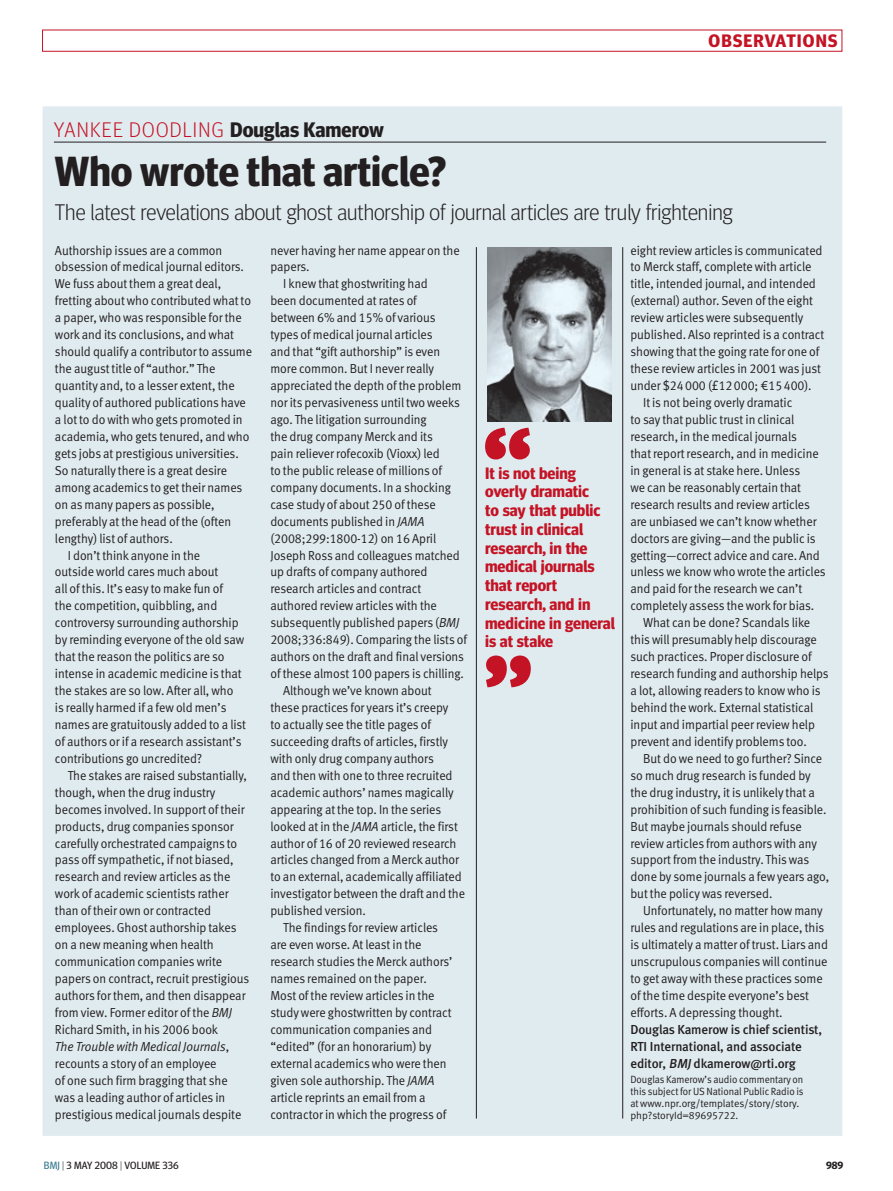
<style>
.page{position:relative;width:893px;height:1191px;background:#fff}
.page>*{position:absolute;margin:0;border:0;box-sizing:border-box;transform-origin:0 0}
.quote{font:900 93px "Meta Headline OT";color:#c41324}
.head_28_bold{font:700 42px "Meta Headline OT";color:#231f20}
.intro_15{font:300 22.5px "Meta Headline OT";color:#231f20}
.column_slug{font:300 21px "Meta Headline OT";letter-spacing:.06em;color:#c41324}
.t1{font:700 18px "Meta Headline OT";letter-spacing:.06em;color:#c41324}
.quote-2{font:700 16.5px/18.8px "Meta Headline OT";color:#c41324}
.sans_text_indent{font:13.05px/17px "Meta Normal LF";letter-spacing:-.005em;color:#231f20;scale:.95 1}
.sans_text{font:13.05px/17px "Meta Normal LF";letter-spacing:-.005em;color:#231f20;scale:.95 1}
.author_biog{font:13.05px/17px "Meta Medium LF";letter-spacing:-.01em;color:#231f20}
.footnote{font:10.5px/12px "Meta Normal LF";letter-spacing:-.005em;color:#231f20;scale:.95 1}
.t2{font:10.5px "Meta Headline OT";color:#231f20}
.t3{font:700 10.5px "Meta Headline OT";color:#231f20}
.s1{font-weight:700;color:#231f20}
.s2{font-style:italic}
.s3{color:#3c7b93}
.s4{font-weight:300}
</style>
<div class="page">
<div style="left:43px;top:107px;width:799px;height:1028px;background:#e0ebf0"></div>
<hr style="left:54px;top:142px;width:772px;height:1px;background:#231f20">
<img style="left:488px;top:247px;width:123px;height:174px">
<hr style="left:476px;top:247px;width:1px;height:871px;background:#231f20">
<hr style="left:622px;top:247px;width:1px;height:871px;background:#231f20">
<p class="column_slug" style="left:54px;top:117px;width:331px">Yankee Doodling <span class="s1">Douglas Kamerow</span></p>
<p class="head_28_bold" style="left:55px;top:146px;width:392px">Who wrote that article?</p>
<p class="t1" style="left:709px;top:30px;width:130px">observations</p>
<p class="intro_15" style="left:55px;top:198px;width:679px">The latest revelations about ghost authorship of journal articles are truly frightening</p>
<p class="sans_text" style="left:55px;top:241px;width:209px">Authorship issues are a common obsession of medical journal editors.<br>We fuss about them a great deal, fretting about who contributed what to a paper, who was responsible for the work and its conclusions, and what should qualify a contributor to assume the august title of “author.” The quantity and, to a lesser extent, the quality of authored publications have a lot to do with who gets promoted in academia, who gets tenured, and who gets jobs at prestigious universities.<br>So naturally there is a great desire among academics to get their names on as many papers as possible, preferably at the head of the (often lengthy) list of authors.</p>
<p class="sans_text_indent" style="left:55px;top:546px;width:203px;text-indent:13px">I don’t think anyone in the<br>outside world cares much about<br>all of this. It’s easy to make fun of<br>the competition, quibbling, and controversy surrounding authorship by reminding everyone of the old saw that the reason the politics are so intense in academic medicine is that the stakes are so low. After all, who<br>is really harmed if a few old men’s names are gratuitously added to a list of authors or if a research assistant’s contributions go uncredited?</p>
<p class="sans_text_indent" style="left:55px;top:766px;width:206px;text-indent:13px">The stakes are raised substantially, though, when the drug industry becomes involved. In support of their products, drug companies sponsor carefully orchestrated campaigns to pass off sympathetic, if not biased, research and review articles as the work of academic scientists rather than of their own or contracted employees. Ghost authorship takes on a new meaning when health communication companies write papers on contract, recruit prestigious authors for them, and then disappear from view. Former editor of the <span class="s2">BMJ </span>Richard Smith, in his 2006 book<br><span class="s2">The Trouble with Medical Journals</span>, recounts a story of an employee<br>of one such firm bragging that she was a leading author of articles in prestigious medical journals despite</p>
<p class="sans_text_indent" style="left:270px;top:241px;width:201px">never having her name appear on the papers.</p>
<p class="sans_text_indent" style="left:270px;top:275px;width:209px;text-indent:13px">I knew that ghostwriting had<br>been documented at rates of<br>between 6% and 15% of various<br>types of medical journal articles<br>and that “gift authorship” is even more common. But I never really appreciated the depth of the problem nor its pervasiveness until two weeks ago. The litigation surrounding<br>the drug company Merck and its<br>pain reliever rofecoxib (Vioxx) led<br>to the public release of millions of company documents. In a shocking case study of about 250 of these documents published in <span class="s2">JAMA </span>(2008;299:1800-12) on 16 April Joseph Ross and colleagues matched up drafts of company authored research articles and contract authored review articles with the subsequently published papers (<span class="s2">BMJ </span>2008;336:849). Comparing the lists of authors on the draft and final versions of these almost 100 papers is chilling.</p>
<p class="sans_text_indent" style="left:270px;top:682px;width:206px;text-indent:13px">Although we’ve known about<br>these practices for years it’s creepy<br>to actually see the title pages of succeeding drafts of articles, firstly with only drug company authors<br>and then with one to three recruited academic authors’ names magically appearing at the top. In the series looked at in the <span class="s2">JAMA</span> article, the first author of 16 of 20 reviewed research articles changed from a Merck author to an external, academically affiliated investigator between the draft and the published version.</p>
<p class="sans_text_indent" style="left:270px;top:919px;width:193px;text-indent:13px">The findings for review articles are even worse. At least in the research studies the Merck authors’ names remained on the paper.<br>Most of the review articles in the study were ghostwritten by contract communication companies and “edited” (for an honorarium) by external academics who were then given sole authorship. The <span class="s2">JAMA </span>article reprints an email from a contractor in which the progress of</p>
<p class="quote" style="left:484px;top:405px;width:49px">“</p>
<p class="quote-2" style="left:485px;top:463px;width:131px">It is not being overly dramatic<br>to say that public trust in clinical research, in the medical journals that report research, and in medicine in general is at stake</p>
<p class="quote" style="left:485px;top:633px;width:49px">”</p>
<p class="sans_text_indent" style="left:630px;top:241px;width:206px">eight review articles is communicated to Merck staff, complete with article title, intended journal, and intended (external) author. Seven of the eight review articles were subsequently published. Also reprinted is a contract showing that the going rate for one of these review articles in 2001 was just under $24000 (£12000; €15400).</p>
<p class="sans_text_indent" style="left:630px;top:394px;width:207px;text-indent:13px">It is not being overly dramatic<br>to say that public trust in clinical research, in the medical journals<br>that report research, and in medicine in general is at stake here. Unless<br>we can be reasonably certain that research results and review articles are unbiased we can’t know whether doctors are giving—and the public is getting—correct advice and care. And unless we know who wrote the articles and paid for the research we can’t completely assess the work for bias.</p>
<p class="sans_text_indent" style="left:630px;top:614px;width:210px;text-indent:13px">What can be done? Scandals like this will presumably help discourage such practices. Proper disclosure of research funding and authorship helps a lot, allowing readers to know who is behind the work. External statistical input and impartial peer review help prevent and identify problems too.</p>
<p class="sans_text_indent" style="left:630px;top:749px;width:211px;text-indent:13px">But do we need to go further? Since so much drug research is funded by the drug industry, it is unlikely that a prohibition of such funding is feasible.<br>But maybe journals should refuse review articles from authors with any support from the industry. This was done by some journals a few years ago, but the policy was reversed.</p>
<p class="sans_text_indent" style="left:630px;top:902px;width:209px;text-indent:13px">Unfortunately, no matter how many rules and regulations are in place, this is ultimately a matter of trust. Liars and unscrupulous companies will continue to get away with these practices some of the time despite everyone’s best efforts. A depressing thought.</p>
<p class="author_biog" style="left:630px;top:1020px;width:193px">Douglas Kamerow is chief scientist,<br>RTI International, and associate editor, <span class="s2">BMJ</span> dkamerow@rti.org</p>
<p class="footnote" style="left:630px;top:1073px;width:184px">Douglas Kamerow’s audio commentary on this subject for US National Public Radio is at www.npr.org/templates/story/story. php?storyId=89695722.</p>
<p class="t2" style="left:44px;top:1159px;width:136px"><span class="s3">BMJ</span> <span class="s4">|</span> 3 MAY 2008 <span class="s4">|</span> VOLUME 336</p>
<p class="t3" style="left:826px;top:1159px;width:19px">989</p>
</div>
